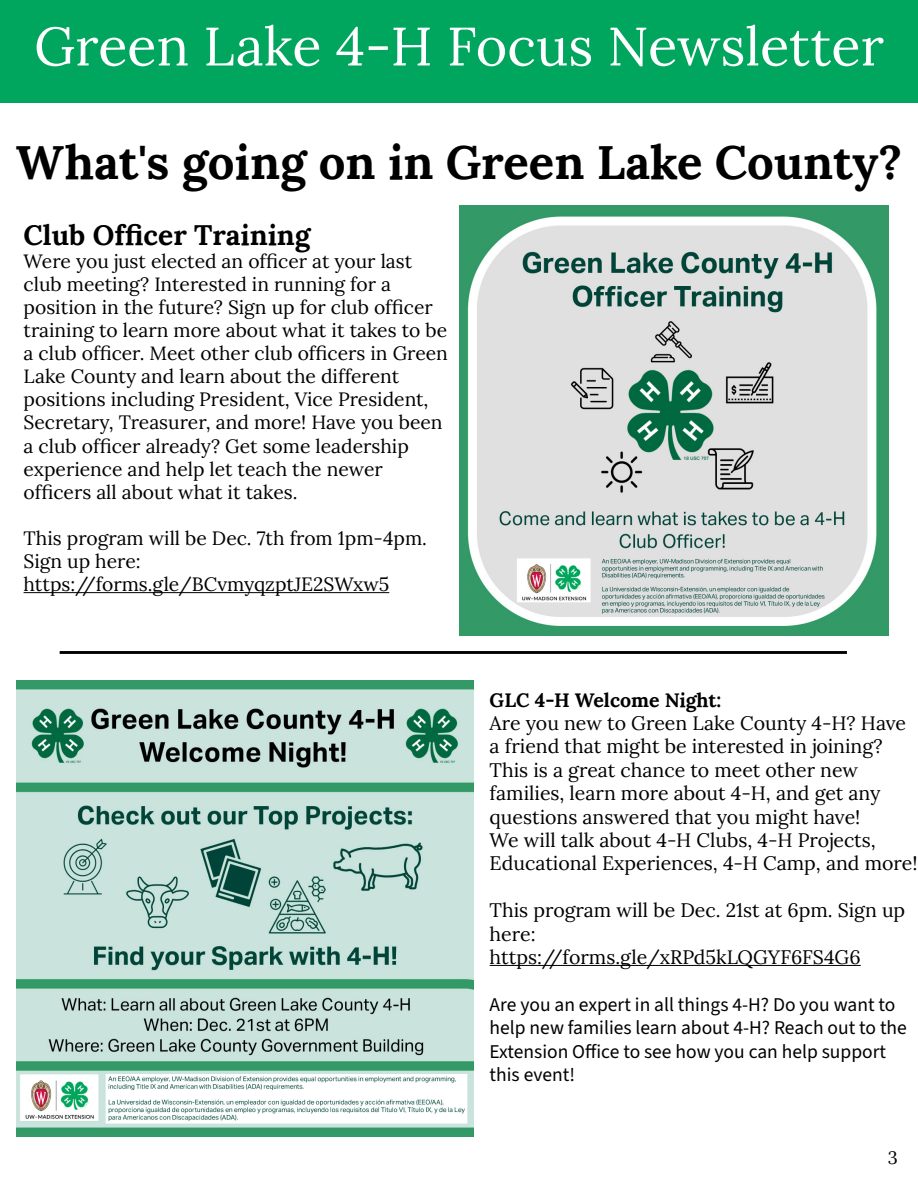
<style>
.page{position:relative;width:918px;height:1188px;background:#fff}
.page>*{position:absolute;margin:0;border:0;box-sizing:border-box;transform-origin:0 0}
.t1{font:54px "Lora";color:#fff}
.t2{font:700 47.25px "Lora";color:#000}
.t3{font:700 28.2px "Lora";color:#000}
.t4{font:19.5px/23.4px "Lora";color:#000}
.t5{font:19.5px/23.4px "Source Sans 3";color:#000}
.t6{font:700 19.5px "Lora";color:#000}
.t7{font:19.2px/23.1px "Lora";color:#000}
.t8{font:18px "Lora";color:#000}
</style>
<div class="page">
<div style="left:0;top:0;width:918px;height:102px;background:#00a65e"></div>
<hr style="left:24px;top:592px;width:365px;height:1px;background:#000">
<hr style="left:490px;top:965px;width:371px;height:1px;background:#000">
<hr style="left:60px;top:651px;width:787px;height:3px;background:#000">
<img style="left:459px;top:205px;width:430px;height:430px">
<img style="left:17px;top:681px;width:456px;height:456px">
<h1 class="t1" style="left:34px;top:5px;width:851px">Green Lake 4-H Focus Newsletter</h1>
<h2 class="t2" style="left:16px;top:122px;width:888px">What's going on in Green Lake County?</h2>
<h3 class="t3" style="left:24px;top:210px;width:289px">Club Officer Training</h3>
<p class="t7" style="left:24px;top:248px;width:426px">Were you just elected an officer at your last club meeting? Interested in running for a position in the future? Sign up for club officer training to learn more about what it takes to be a club officer. Meet other club officers in Green Lake County and learn about the different positions including President, Vice President, Secretary, Treasurer, and more! Have you been a club officer already? Get some leadership experience and help let teach the newer officers all about what it takes.</p>
<p class="t7" style="left:24px;top:525px;width:405px">This program will be Dec. 7th from 1pm-4pm.<br>Sign up here: https://forms.gle/BCvmyqzptJE2SWxw5</p>
<p class="t6" style="left:490px;top:683px;width:233px">GLC 4-H Welcome Night:</p>
<p class="t4" style="left:490px;top:710px;width:429px">Are you new to Green Lake County 4-H? Have a friend that might be interested in joining?<br>This is a great chance to meet other new families, learn more about 4-H, and get any questions answered that you might have!<br>We will talk about 4-H Clubs, 4-H Projects, Educational Experiences, 4-H Camp, and more!</p>
<p class="t4" style="left:490px;top:897px;width:417px">This program will be Dec. 21st at 6pm. Sign up here: https://forms.gle/xRPd5kLQGYF6FS4G6</p>
<p class="t5" style="left:490px;top:993px;width:419px">Are you an expert in all things 4-H? Do you want to help new families learn about 4-H? Reach out to the Extension Office to see how you can help support this event!</p>
<p class="t8" style="left:888px;top:1144px;width:12px">3</p>
</div>
